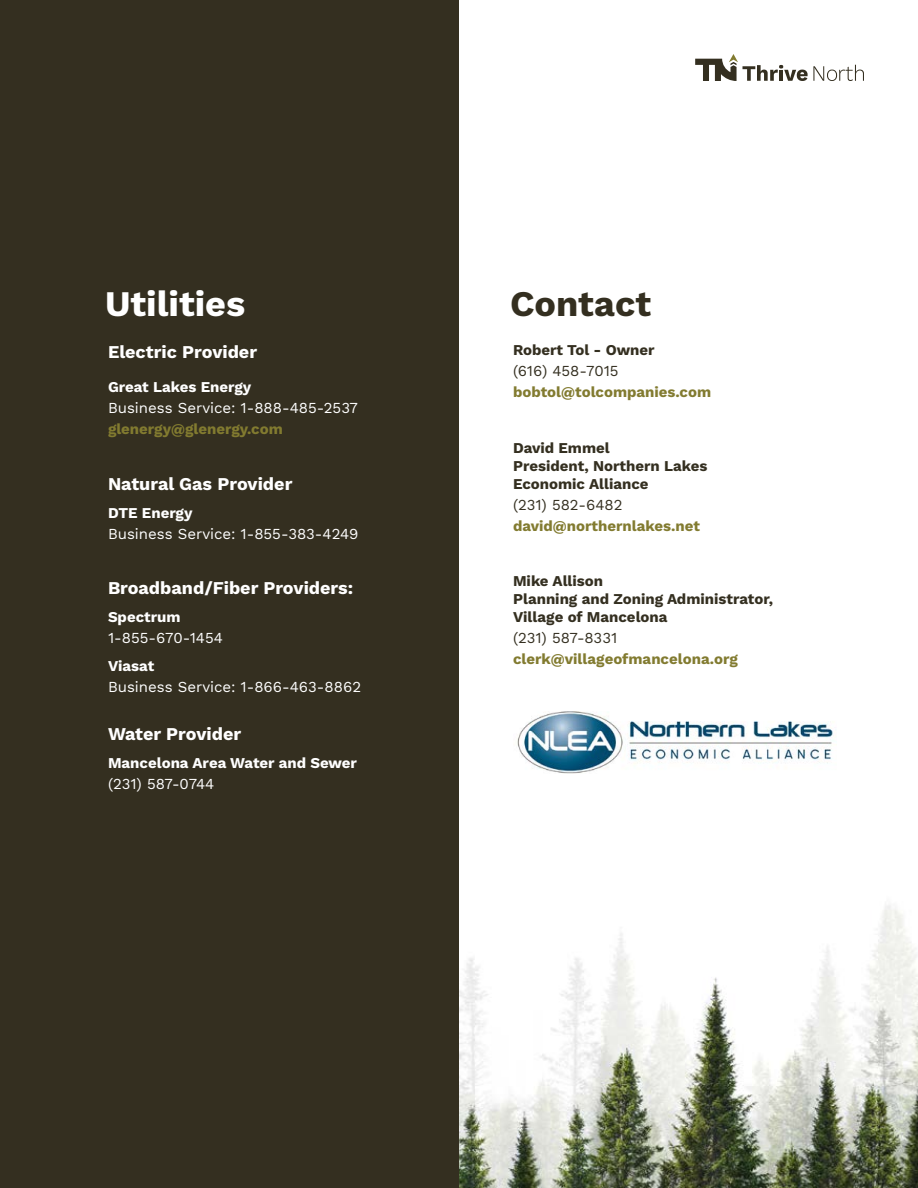
<style>
.page{position:relative;width:918px;height:1188px;background:#fff}
.page>*{position:absolute;margin:0;border:0;box-sizing:border-box;transform-origin:0 0}
.t1{font:700 36px "Work Sans";color:#fff}
.t2{font:700 36px "Work Sans";color:#342f20}
.t3{font:700 18px "Work Sans";color:#fff}
.t4{font:700 15px/18px "Work Sans";color:#342f20}
.t5{font:15px "Work Sans";color:#fff}
.t6{font:700 15px "Work Sans";color:#827b30}
.t7{font:700 15px "Work Sans";color:#fff}
.t8{font:15px "Work Sans";color:#342f20}
</style>
<div class="page">
<div style="left:0;top:0;width:459px;height:1188px;background:#342f20"></div>
<img style="left:459px;top:905px;width:459px;height:283px">
<svg style="left:695px;top:54px;width:169px;height:27px"></svg>
<img style="left:517px;top:711px;width:317px;height:62px">
<h1 class="t1" style="left:105px;top:276px;width:142px">Utilities</h1>
<h1 class="t2" style="left:510px;top:276px;width:143px">Contact</h1>
<p class="t3" style="left:108px;top:338px;width:151px">Electric Provider</p>
<p class="t7" style="left:108px;top:376px;width:145px">Great Lakes Energy</p>
<p class="t5" style="left:108px;top:399px;width:251px">Business Service: 1-888-485-2537</p>
<p class="t6" style="left:108px;top:418px;width:176px">glenergy@glenergy.com</p>
<p class="t3" style="left:108px;top:470px;width:186px">Natural Gas Provider</p>
<p class="t7" style="left:108px;top:501px;width:86px">DTE Energy</p>
<p class="t5" style="left:108px;top:525px;width:252px">Business Service: 1-855-383-4249</p>
<p class="t3" style="left:108px;top:574px;width:247px">Broadband/Fiber Providers:</p>
<p class="t7" style="left:108px;top:605px;width:74px">Spectrum</p>
<p class="t5" style="left:108px;top:629px;width:116px">1-855-670-1454</p>
<p class="t7" style="left:108px;top:654px;width:48px">Viasat</p>
<p class="t5" style="left:108px;top:678px;width:255px">Business Service: 1-866-463-8862</p>
<p class="t3" style="left:108px;top:721px;width:135px">Water Provider</p>
<p class="t7" style="left:108px;top:752px;width:251px">Mancelona Area Water and Sewer</p>
<p class="t5" style="left:108px;top:775px;width:108px">(231) 587-0744</p>
<p class="t4" style="left:513px;top:340px;width:143px">Robert Tol - Owner</p>
<p class="t8" style="left:513px;top:362px;width:107px">(616) 458-7015</p>
<p class="t6" style="left:513px;top:381px;width:200px">bobtol@tolcompanies.com</p>
<p class="t4" style="left:513px;top:438px;width:196px">David Emmel<br>President, Northern Lakes<br>Economic Alliance</p>
<p class="t8" style="left:513px;top:496px;width:111px">(231) 582-6482</p>
<p class="t6" style="left:513px;top:514px;width:189px">david@northernlakes.net</p>
<p class="t4" style="left:513px;top:571px;width:262px">Mike Allison<br>Planning and Zoning Administrator,<br>Village of Mancelona</p>
<p class="t8" style="left:513px;top:629px;width:106px">(231) 587-8331</p>
<p class="t6" style="left:513px;top:648px;width:226px">clerk@villageofmancelona.org</p>
</div>
